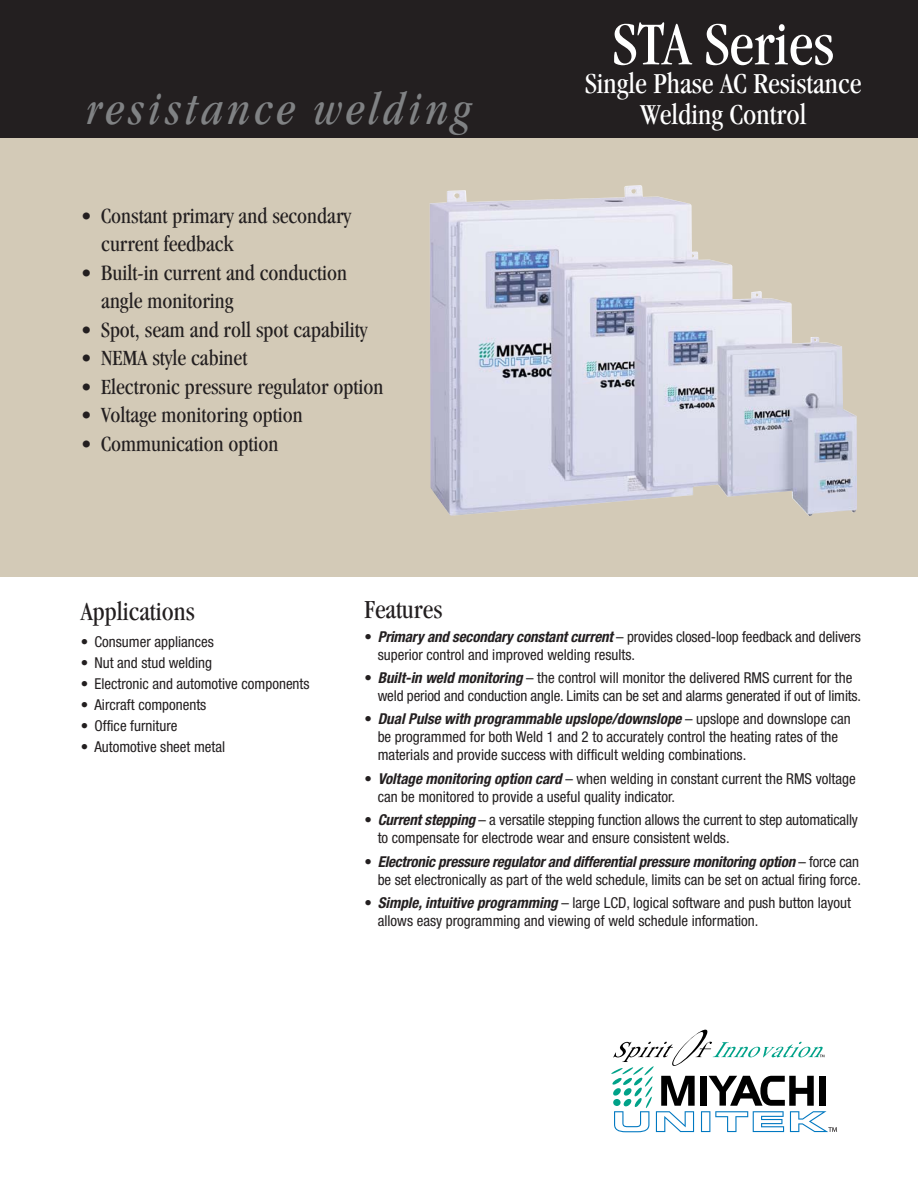
<style>
.page{position:relative;width:918px;height:1188px;background:#fff}
.page>*{position:absolute;margin:0;border:0;box-sizing:border-box;transform-origin:0 0}
.t1{font:condensed 63px "Garamond";color:#fff}
.t2{font:italic condensed 46.8px "Garamond";letter-spacing:.09em;color:#808284}
.t3{font:condensed 30px/31.5px "Garamond";color:#fff;text-align:center}
.t4{font:condensed 27px "Garamond";color:#231f20}
.t5{font:condensed 22.5px/28.5px "Garamond";color:#231f20}
.t6{font:condensed 15px/18px "Helvetica Neue";color:#231f20}
.s1{font-weight:700;font-style:italic}
</style>
<div class="page">
<svg style="left:611px;top:1030px;width:226px;height:102px"></svg>
<div style="left:0;top:0;width:918px;height:576px;background:#d3cab7"></div>
<div style="left:0;top:0;width:918px;height:138px;background:#231f20"></div>
<img style="left:430px;top:185px;width:427px;height:331px">
<h2 class="t2" style="left:86px;top:91px;width:386px">resistance welding</h2>
<h3 class="t5" style="left:101px;top:203px;width:251px;text-indent:-20px">• Constant primary and secondary current feedback</h3>
<h3 class="t5" style="left:101px;top:260px;width:248px;text-indent:-20px">• Built-in current and conduction angle monitoring</h3>
<h3 class="t5" style="left:81px;top:317px;width:288px">• Spot, seam and roll spot capability</h3>
<h3 class="t5" style="left:81px;top:346px;width:168px">• NEMA style cabinet</h3>
<h3 class="t5" style="left:81px;top:374px;width:304px">• Electronic pressure regulator option</h3>
<h3 class="t5" style="left:81px;top:403px;width:223px">• Voltage monitoring option</h3>
<h3 class="t5" style="left:81px;top:431px;width:199px">• Communication option</h3>
<h1 class="t1" style="left:613px;top:20px;width:223px">STA Series</h1>
<h3 class="t3" style="left:585px;top:70px;width:278px">Single Phase AC Resistance<br>Welding Control</h3>
<h3 class="t4" style="left:81px;top:601px;width:115px">Applications</h3>
<p class="t6" style="left:81px;top:634px;width:135px">• Consumer appliances</p>
<p class="t6" style="left:81px;top:655px;width:133px">• Nut and stud welding</p>
<p class="t6" style="left:81px;top:676px;width:230px">• Electronic and automotive components</p>
<p class="t6" style="left:81px;top:697px;width:127px">• Aircraft components</p>
<p class="t6" style="left:81px;top:718px;width:98px">• Office furniture</p>
<p class="t6" style="left:81px;top:739px;width:146px">• Automotive sheet metal</p>
<h3 class="t4" style="left:364px;top:599px;width:79px">Features</h3>
<p class="t6" style="left:378px;top:629px;width:485px;text-indent:-13px">• <span class="s1">Primary and secondary constant current</span> – provides closed-loop feedback and delivers superior control and improved welding results.</p>
<p class="t6" style="left:378px;top:670px;width:485px;text-indent:-13px">• <span class="s1">Built-in weld monitoring</span>– the control will monitor the delivered RMS current for the weld period and conduction angle. Limits can be set and alarms generated if out of limits.</p>
<p class="t6" style="left:378px;top:711px;width:475px;text-indent:-13px">• <span class="s1">DualPulse with programmable upslope/downslope</span> – u p s l o p e a n d d o w n s l o p e c a n be programmed for both Weld 1 and 2 to accurately control the heating rates of the materials and provide success with difficult welding combinations.</p>
<p class="t6" style="left:378px;top:771px;width:480px;text-indent:-13px">• <span class="s1">Voltage monitoring option card</span>– when welding in constant current the RMS voltage can be monitored to provide a useful quality indicator.</p>
<p class="t6" style="left:378px;top:812px;width:482px;text-indent:-13px">• <span class="s1">Current stepping</span>– a versatile stepping function allows the current to step automatically to compensate for electrode wear and ensure consistent welds.</p>
<p class="t6" style="left:364px;top:854px;width:498px;text-align:right">• <span class="s1">Electronic pressure regulatorand differentialpressure monitoring option</span> – f o r c e c a n be set electronically as part of the weld schedule, limits can be set on actual firing force.</p>
<p class="t6" style="left:378px;top:895px;width:475px;text-indent:-13px">• <span class="s1">Simple,intuitive programming</span>– large LCD, logical software and push button layout allows easy programming and viewing of weld schedule information.</p>
</div>
